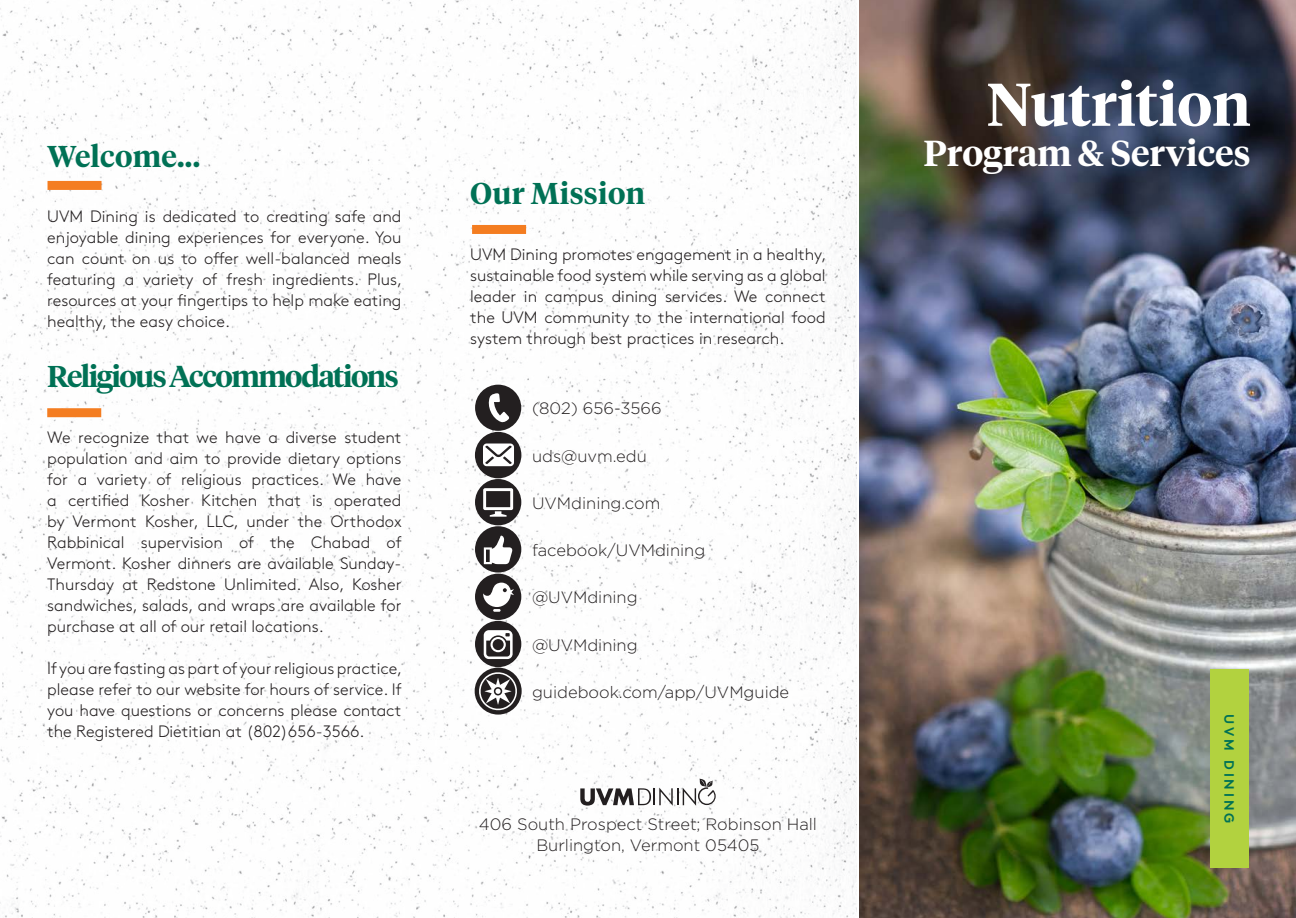
<style>
.page{position:relative;width:1296px;height:918px;background:#fff}
.page>*{position:absolute;margin:0;border:0;box-sizing:border-box;transform-origin:0 0}
.t1{font:600 60px "Tiempos Headline";color:#fff}
.t2{font:600 36px "Tiempos Headline";color:#fff}
.t3{font:600 30px "Tiempos Headline";letter-spacing:-.05em;color:#007155}
.t4{font:600 30px "Tiempos Headline";letter-spacing:.01em;color:#007155}
.t5{font:300 16.5px/21px "Brown Std";color:#231f20;text-align:justify}
.t6{font:300 16.5px "Gotham";color:#231f20}
.t7{font:700 13.5px "Brown Std";letter-spacing:.21em;color:#007155}
</style>
<div class="page">
<img style="left:860px;top:0;width:436px;height:918px">
<img style="left:0;top:0;width:857px;height:918px">
<svg style="left:580px;top:779px;width:136px;height:27px"></svg>
<div style="left:475px;top:479px;width:46px;height:46px;background:#231f20;border-radius:50%"></div>
<svg style="left:483px;top:488px;width:30px;height:29px"></svg>
<div style="left:475px;top:526px;width:46px;height:47px;background:#231f20;border-radius:50%"></div>
<svg style="left:484px;top:536px;width:29px;height:28px"></svg>
<div style="left:475px;top:574px;width:46px;height:46px;background:#231f20;border-radius:50%"></div>
<svg style="left:483px;top:583px;width:31px;height:29px"></svg>
<div style="left:475px;top:621px;width:46px;height:46px;background:#231f20;border-radius:50%"></div>
<svg style="left:484px;top:630px;width:29px;height:29px"></svg>
<div style="left:475px;top:432px;width:46px;height:46px;background:#231f20;border-radius:50%"></div>
<svg style="left:483px;top:444px;width:31px;height:22px"></svg>
<div style="left:475px;top:385px;width:46px;height:46px;background:#231f20;border-radius:50%"></div>
<svg style="left:488px;top:393px;width:21px;height:30px"></svg>
<div style="left:1210px;top:669px;width:39px;height:199px;background:#b2d23f"></div>
<div style="left:48px;top:181px;width:54px;height:9px;background:#f47d21"></div>
<div style="left:47px;top:408px;width:54px;height:9px;background:#f47d21"></div>
<div style="left:472px;top:225px;width:54px;height:9px;background:#f47d21"></div>
<svg style="left:475px;top:668px;width:47px;height:47px"></svg>
<svg style="left:477px;top:670px;width:42px;height:42px"></svg>
<p class="t4" style="left:47px;top:135px;width:154px">Welcome...</p>
<p class="t5" style="left:47px;top:206px;width:357px">UVM Dining is dedicated to creating safe and enjoyable dining experiences for everyone. You can count on us to offer well-balanced meals featuring a variety of fresh ingredients. Plus, resources at your fingertips to help make eating healthy, the easy choice.</p>
<p class="t3" style="left:47px;top:356px;width:353px">Religious Accommodations</p>
<p class="t5" style="left:47px;top:427px;width:356px">We recognize that we have a diverse student population and aim to provide dietary options for a variety of religious practices. We have a certified Kosher Kitchen that is operated by Vermont Kosher, LLC, under the Orthodox Rabbinical supervision of the Chabad of Vermont. Kosher dinners are available Sunday-Thursday at Redstone Unlimited. Also, Kosher sandwiches, salads, and wraps are available for purchase at all of our retail locations.</p>
<p class="t5" style="left:47px;top:658px;width:357px">If you are fasting as part of your religious practice, please refer to our website for hours of service. If you have questions or concerns please contact the Registered Dietitian at (802)656-3566.</p>
<p class="t4" style="left:470px;top:173px;width:176px">Our Mission</p>
<p class="t5" style="left:470px;top:244px;width:358px">UVM Dining promotes engagement in a healthy, sustainable food system while serving as a global leader in campus dining services. We connect the UVM community to the international food system through best practices in research.</p>
<p class="t6" style="left:532px;top:398px;width:131px">(802) 656-3566</p>
<p class="t6" style="left:532px;top:445px;width:116px">uds@uvm.edu</p>
<p class="t6" style="left:532px;top:493px;width:130px">UVMdining.com</p>
<p class="t6" style="left:532px;top:540px;width:175px">facebook/UVMdining</p>
<p class="t6" style="left:532px;top:587px;width:107px">@UVMdining</p>
<p class="t6" style="left:532px;top:634px;width:107px">@UVMdining</p>
<p class="t6" style="left:532px;top:682px;width:259px">guidebook.com/app/UVMguide</p>
<p class="t6" style="left:479px;top:813px;width:340px">406 South Prospect Street; Robinson Hall</p>
<p class="t6" style="left:536px;top:834px;width:225px">Burlington, Vermont 05405</p>
<p class="t1" style="left:986px;top:63px;width:266px">Nutrition</p>
<p class="t2" style="left:924px;top:129px;width:328px">Program &amp; Services</p>
<p class="t7" style="left:1237px;top:714px;width:110px;rotate:90deg">UVM DINING</p>
</div>
